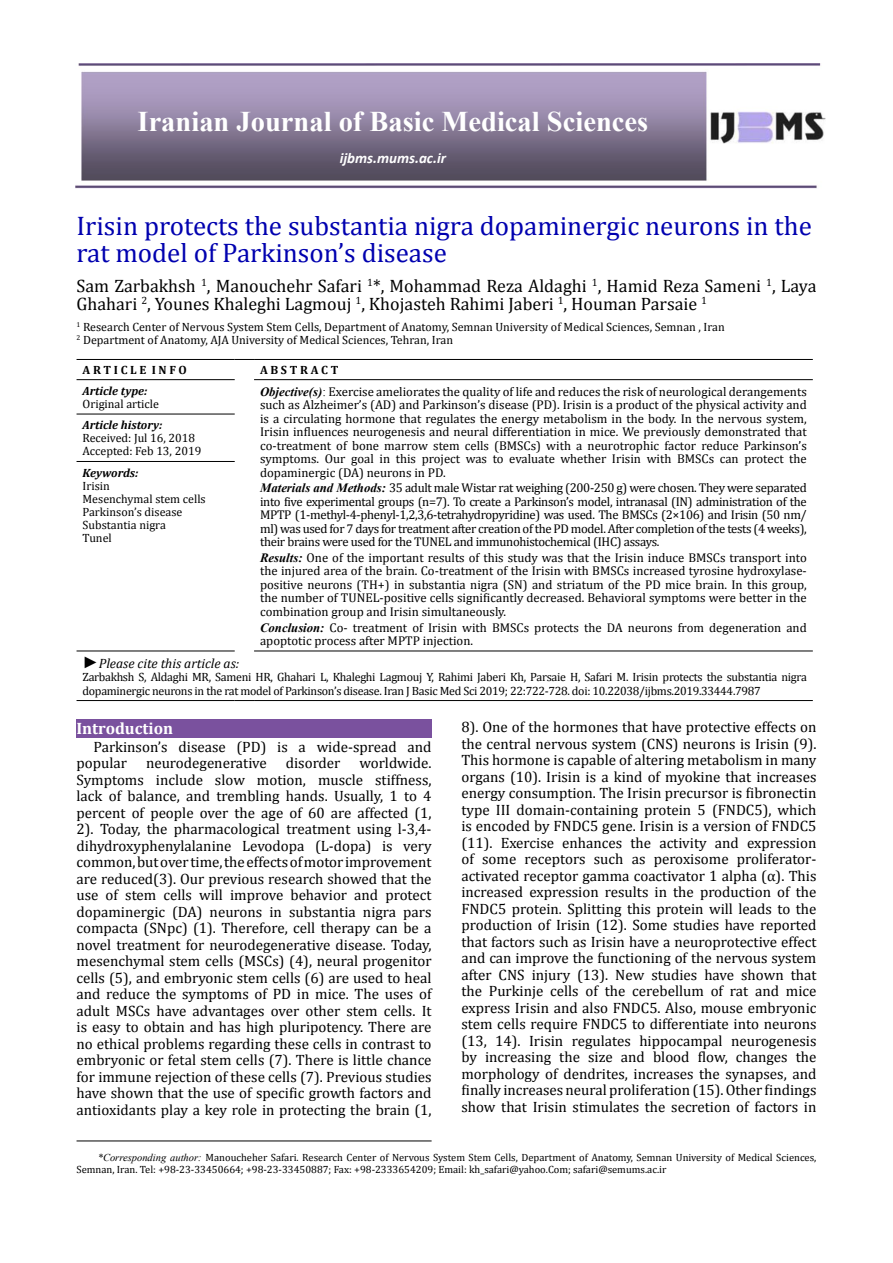
<style>
.page{position:relative;width:893px;height:1263px;background:#fff}
.page>*{position:absolute;margin:0;border:0;box-sizing:border-box;transform-origin:0 0}
.t1{font:700 28.5px "Times New Roman";color:#fff}
.t2{font:27px/27px "Cambria";color:#0000af}
.t3{font:18px/17.7px "Cambria";color:#000}
.t4{font:700 16.5px "Cambria";color:#fff}
.t5{font:15px/16.5px "Cambria";color:#000;text-align:justify}
.t6{font:italic 700 15px "Calibri";color:#fff}
.t7{font:italic 13.5px "Cambria";color:#000}
.t8{font:12.75px/13.5px "Cambria";color:#000;text-align:justify}
.t9{font:12px/13px "Cambria Math";letter-spacing:-.025em;color:#000}
.t10{font:12px/13px "Cambria";color:#000}
.t11{font:12px/13px "Cambria Math";color:#000}
.t12{font:italic 700 12px "Cambria";color:#000}
.t13{font:700 12px "Cambria";color:#000}
.t14{font:10.5px/12.6px "Cambria";color:#000}
.s1{font-family:"Times New Roman";font-weight:700;font-style:italic}
.s2{font-family:"Times New Roman"}
.s3{font-family:"Times New Roman";font-size:16.5px}
.s4{font-family:"Times New Roman";font-style:italic}
</style>
<div class="page">
<hr style="left:77px;top:1141px;width:355px;height:1px;background:#000">
<img style="left:75px;top:64px;width:750px;height:125px">
<hr style="left:77px;top:359px;width:158px;height:1px;background:#000">
<svg style="left:235px;top:359px;width:19px;height:1px"></svg>
<hr style="left:254px;top:359px;width:559px;height:1px;background:#000">
<hr style="left:77px;top:379px;width:158px;height:1px;background:#000">
<hr style="left:77px;top:414px;width:158px;height:1px;background:#000">
<hr style="left:254px;top:379px;width:559px;height:1px;background:#000">
<hr style="left:77px;top:461px;width:158px;height:1px;background:#000">
<hr style="left:77px;top:700px;width:158px;height:1px;background:#000">
<svg style="left:235px;top:700px;width:19px;height:1px"></svg>
<hr style="left:254px;top:700px;width:559px;height:1px;background:#000">
<hr style="left:77px;top:651px;width:158px;height:1px;background:#000">
<hr style="left:254px;top:651px;width:559px;height:1px;background:#000">
<div style="left:77px;top:719px;width:355px;height:19px;background:#7a519e"></div>
<h1 class="t1" style="left:138px;top:102px;width:512px">Iranian Journal of Basic Medical Sciences</h1>
<p class="t6" style="left:340px;top:149px;width:108px">ijbms.mums.ac.ir</p>
<h2 class="t2" style="left:77px;top:212px;width:737px">Irisin protects the substantia nigra dopaminergic neurons in the rat model of Parkinson’s disease</h2>
<p class="t3" style="left:77px;top:277px;width:741px">Sam Zarbakhsh <sup>1</sup>, Manouchehr Safari <sup>1</sup>*, Mohammad Reza Aldaghi <sup>1</sup>, Hamid Reza Sameni <sup>1</sup>, Laya<br>Ghahari <sup>2</sup>, Younes Khaleghi Lagmouj <sup>1</sup>, Khojasteh Rahimi Jaberi <sup>1</sup>, Houman Parsaie <sup>1</sup></p>
<p class="t10" style="left:77px;top:320px;width:650px;line-height:13.5px"><sup>1</sup> Research Center of Nervous System Stem Cells, Department of Anatomy, Semnan University of Medical Sciences, Semnan , Iran<br><sup>2</sup> Department of Anatomy, AJA University of Medical Sciences, Tehran, Iran</p>
<p class="t13" style="left:83px;top:361px;width:106px">A R T I C L E I N F O</p>
<p class="t13" style="left:260px;top:361px;width:80px">A B S T R A C T</p>
<p class="t12" style="left:83px;top:382px;width:66px">Article type:</p>
<p class="t11" style="left:83px;top:397px;width:78px">Original article</p>
<p class="t8" style="left:260px;top:384px;width:548px"><span class="s1">Objective(s)</span><span class="s2">:</span> Exercise ameliorates the quality of life and reduces the risk of neurological derangements such as Alzheimer’s (AD) and Parkinson’s disease (PD). Irisin is a product of the physical activity and is a circulating hormone that regulates the energy metabolism in the body. In the nervous system, Irisin influences neurogenesis and neural differentiation in mice. We previously demonstrated that co-treatment of bone marrow stem cells (BMSCs) with a neurotrophic factor reduce Parkinson’s symptoms. Our goal in this project was to evaluate whether Irisin with BMSCs can protect the dopaminergic (DA) neurons in PD.</p>
<p class="t8" style="left:260px;top:481px;width:548px"><span class="s1">Materials and Methods:</span> 35 adult male Wistar rat weighing (200-250 g) were chosen. They were separated into five experimental groups (n=7). To create a Parkinson’s model, intranasal (IN) administration of the MPTP (1-methyl-4-phenyl-1,2,3,6-tetrahydropyridine) was used. The BMSCs (2×106) and Irisin (50 nm/ ml) was used for 7 days for treatment after creation of the PD model. After completion of the tests (4 weeks), their brains were used for the TUNEL and immunohistochemical (IHC) assays.</p>
<p class="t8" style="left:260px;top:551px;width:548px"><span class="s1">Results:</span> One of the important results of this study was that the Irisin induce BMSCs transport into the injured area of the brain. Co-treatment of the Irisin with BMSCs increased tyrosine hydroxylase&shy;positive neurons (TH+) in substantia nigra (SN) and striatum of the PD mice brain. In this group, the number of TUNEL-positive cells significantly decreased. Behavioral symptoms were better in the combination group and Irisin simultaneously.</p>
<p class="t8" style="left:260px;top:620px;width:548px"><span class="s1">Conclusion:</span> Co- treatment of Irisin with BMSCs protects the DA neurons from degeneration and apoptotic process after MPTP injection.</p>
<p class="t12" style="left:83px;top:417px;width:81px">Article history:</p>
<p class="t11" style="left:83px;top:432px;width:120px">Received: Jul 16, 2018<br>Accepted: Feb 13, 2019</p>
<p class="t12" style="left:83px;top:464px;width:57px">Keywords:</p>
<p class="t10" style="left:83px;top:479px;width:125px">Irisin<br>Mesenchymal stem cells<br>Parkinson’s disease<br>Substantia nigra<br>Tunel</p>
<p class="t7" style="left:83px;top:654px;width:158px"><span class="s3">►</span>Please cite this article as:</p>
<p class="t9" style="left:83px;top:671px;width:726px">Zarbakhsh S, Aldaghi MR, Sameni HR, Ghahari L, Khaleghi Lagmouj Y, Rahimi Jaberi Kh, Parsaie H, Safari M. Irisin protects the substantia nigra dopaminergic neurons in the rat model of Parkinson’s disease. Iran J Basic Med Sci 2019; 22:722-728. doi: 10.22038/ijbms.2019.33444.7987</p>
<p class="t4" style="left:77px;top:716px;width:98px">Introduction</p>
<p class="t5" style="left:77px;top:738px;width:357px;text-indent:17px">Parkinson’s disease (PD) is a wide-spread and popular</p>
<p class="t5" style="left:461px;top:719px;width:357px">8). One of the hormones that have protective effects on the central nervous system (CNS) neurons is Irisin (9).<br>This hormone is capable of altering metabolism in many organs (10). Irisin is a kind of myokine that increases energy consumption. The Irisin precursor is fibronectin type III domain-containing protein 5 (FNDC5), which is encoded by FNDC5 gene. Irisin is a version of FNDC5 (11). Exercise enhances the activity and expression of some receptors such as peroxisome proliferator&shy;activated receptor gamma coactivator 1 alpha (α). This increased expression results in the production of the FNDC5 protein. Splitting this protein will leads to the production of Irisin (12). Some studies have reported that factors such as Irisin have a neuroprotective effect and can improve the functioning of the nervous system after CNS injury (13). New studies have shown that the Purkinje cells of the cerebellum of rat and mice express Irisin and also FNDC5. Also, mouse embryonic stem cells require FNDC5 to differentiate into neurons (13, 14). Irisin regulates hippocampal neurogenesis by increasing the size and blood flow, changes the morphology of dendrites, increases the synapses, and finally increases neural proliferation (15). Other findings show that Irisin stimulates the secretion of factors in</p>
<p class="t5" style="left:77px;top:755px;width:357px;text-indent:283px">worldwide.<br>Symptoms include slow motion, muscle stiffness, lack of balance, and trembling hands. Usually, 1 to 4 percent of people over the age of 60 are affected (1, 2). Today, the pharmacological treatment using l-3,4- dihydroxyphenylalanine Levodopa (L-dopa) is very common, but over time, the effects of motor improvement are reduced(3). Our previous research showed that the use of stem cells will improve behavior and protect dopaminergic (DA) neurons in substantia nigra pars compacta (SNpc) (1). Therefore, cell therapy can be a novel treatment for neurodegenerative disease. Today, mesenchymal stem cells (MSCs) (4), neural progenitor cells (5), and embryonic stem cells (6) are used to heal and reduce the symptoms of PD in mice. The uses of adult MSCs have advantages over other stem cells. It is easy to obtain and has high pluripotency. There are no ethical problems regarding these cells in contrast to embryonic or fetal stem cells (7). There is little chance for immune rejection of these cells (7). Previous studies have shown that the use of specific growth factors and antioxidants play a key role in protecting the brain (1,</p>
<p class="t5" style="left:146px;top:755px;width:122px">neurodegenerative</p>
<p class="t5" style="left:286px;top:755px;width:56px">disorder</p>
<p class="t14" style="left:77px;top:1151px;width:741px;text-indent:21px"><span class="s4">*Corresponding author:</span> Manoucheher Safari. Research Center of Nervous System Stem Cells, Department of Anatomy, Semnan University of Medical Sciences,<br>Semnan, Iran. Tel: +98-23-33450664; +98-23-33450887; Fax: +98-2333654209; Email: kh_safari@yahoo.Com; safari@semums.ac.ir</p>
</div>
